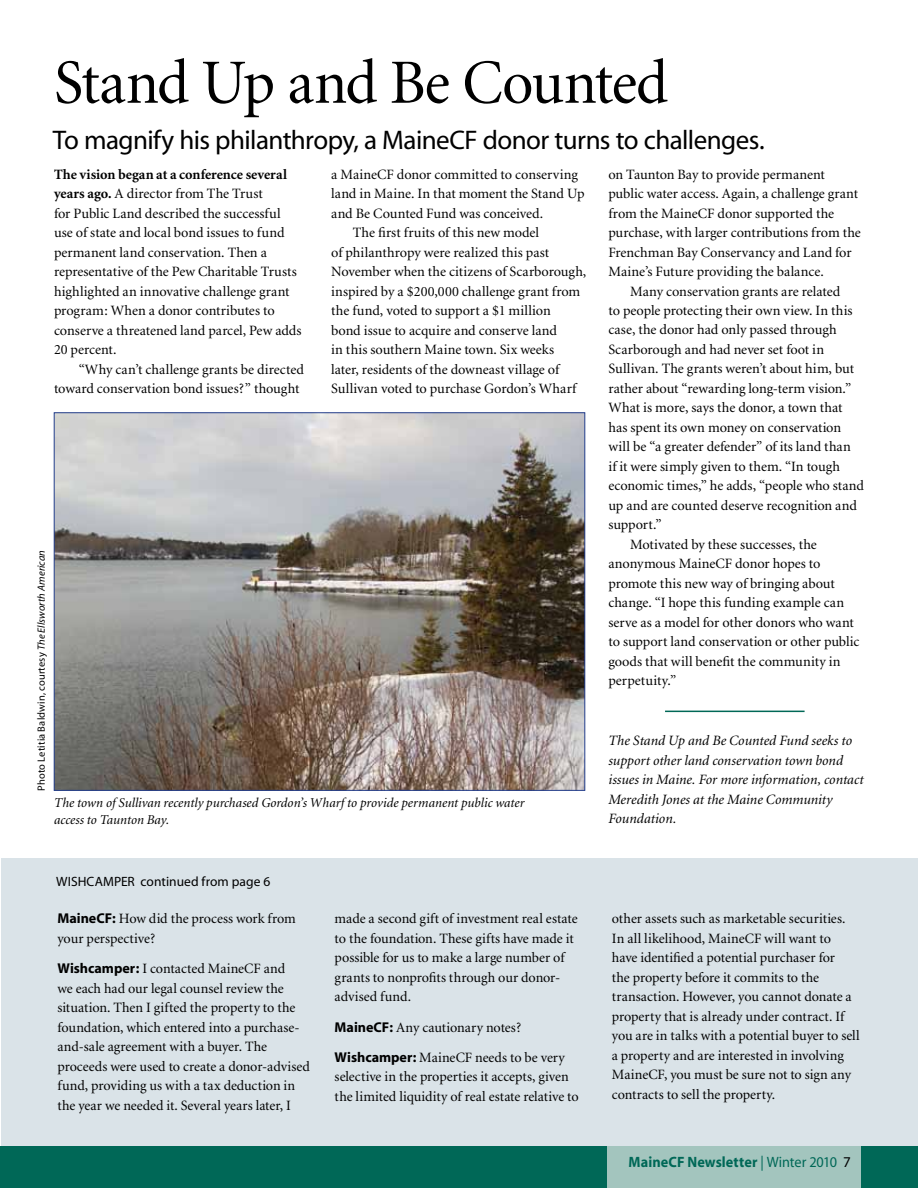
<style>
.page{position:relative;width:918px;height:1188px;background:#fff}
.page>*{position:absolute;margin:0;border:0;box-sizing:border-box;transform-origin:0 0}
.t1{font:63px "Minion";letter-spacing:-.025em;color:#000}
.t2{font:27px "Myriad";letter-spacing:-.02em;color:#000}
.t3{font:700 15px "Myriad";letter-spacing:.005em;color:#006857;scale:.95 1}
.t4{font:14.25px/19.5px "Minion";color:#000}
.t5{font:italic 14.25px/19.5px "Minion";color:#000}
.t6{font:italic 13.5px/16.5px "Minion";color:#000}
.t7{font:13.5px "Myriad";letter-spacing:.005em;color:#000}
.t8{font:10.5px "Myriad";letter-spacing:.01em;color:#000}
.s1{font-weight:700}
.s2{font-style:italic}
.s3{font-family:"Myriad";font-weight:700}
.s4{font-weight:400}
.s5{font-weight:400;color:#000}
</style>
<div class="page">
<div style="left:1px;top:858px;width:917px;height:298px;background:#dae3e8"></div>
<svg style="left:54px;top:412px;width:531px;height:379px;background:#938c88"></svg>
<hr style="left:665px;top:711px;width:140px;height:1px;background:#006857">
<div style="left:0;top:1147px;width:918px;height:41px;background:#006857"></div>
<div style="left:608px;top:1147px;width:253px;height:41px;background:#a3c5be"></div>
<h1 class="t1" style="left:54px;top:52px;width:616px">Stand Up and Be Counted</h1>
<h2 class="t2" style="left:53px;top:126px;width:713px">To magnify his philanthropy, a MaineCF donor turns to challenges.</h2>
<p class="t4" style="left:54px;top:165px;width:249px"><span class="s1">The vision began at a conference several years ago.</span> A director from The Trust<br>for Public Land described the successful use of state and local bond issues to fund permanent land conservation. Then a representative of the Pew Charitable Trusts highlighted an innovative challenge grant program: When a donor contributes to conserve a threatened land parcel, Pew adds 20 percent.</p>
<p class="t4" style="left:54px;top:360px;width:251px;text-indent:25px">“Why can’t challenge grants be directed toward conservation bond issues?” thought</p>
<p class="t4" style="left:331px;top:165px;width:248px">a MaineCF donor committed to conserving</p>
<p class="t4" style="left:331px;top:184px;width:255px">land in Maine. In that moment the Stand Up</p>
<p class="t4" style="left:331px;top:204px;width:214px">and Be Counted Fund was conceived.</p>
<p class="t4" style="left:353px;top:223px;width:188px">The first fruits of this new model</p>
<p class="t4" style="left:331px;top:243px;width:220px">of philanthropy were realized this past</p>
<p class="t4" style="left:331px;top:262px;width:257px">November when the citizens of Scarborough,</p>
<p class="t4" style="left:331px;top:282px;width:251px">inspired by a $200,000 challenge grant from</p>
<p class="t4" style="left:331px;top:301px;width:221px">the fund, voted to support a $1 million</p>
<p class="t4" style="left:331px;top:321px;width:227px">bond issue to acquire and conserve land</p>
<p class="t4" style="left:331px;top:340px;width:224px">in this southern Maine town. Six weeks</p>
<p class="t4" style="left:331px;top:360px;width:230px">later, residents of the downeast village of</p>
<p class="t4" style="left:331px;top:379px;width:247px">Sullivan voted to purchase Gordon’s Wharf</p>
<p class="t8" style="left:36px;top:791px;width:242px;rotate:-90deg">Photo Letitia Baldwin, courtesy <span class="s2">The Ellsworth American</span></p>
<p class="t6" style="left:54px;top:795px;width:472px">The town of Sullivan recently purchased Gordon’s Wharf to provide permanent public water access to Taunton Bay.</p>
<p class="t7" style="left:56px;top:875px;width:20px">Wishcamper</p>
<p class="t7" style="left:141px;top:875px;width:131px">continued from page 6</p>
<p class="t4" style="left:57px;top:910px;width:240px"><span class="s3">MaineCF:</span> How did the process work from your perspective?</p>
<p class="t4" style="left:57px;top:959px;width:254px"><span class="s3">Wishcamper:</span> I contacted MaineCF and<br>we each had our legal counsel review the situation. Then I gifted the property to the foundation, which entered into a purchase&shy;and-sale agreement with a buyer. The proceeds were used to create a donor-advised fund, providing us with a tax deduction in the year we needed it. Several years later, I</p>
<p class="t4" style="left:335px;top:910px;width:245px">made a second gift of investment real estate to the foundation. These gifts have made it possible for us to make a large number of grants to nonprofits through our donor&shy;advised fund.</p>
<p class="t4" style="left:335px;top:1012px;width:232px;line-height:30.3px"><span class="s3">MaineCF:</span> Any cautionary notes?<br><span class="s3">Wishcamper:</span> MaineCF needs to be very</p>
<p class="t4" style="left:335px;top:1068px;width:246px">selective in the properties it accepts, given the limited liquidity of real estate relative to</p>
<p class="t4" style="left:608px;top:165px;width:254px">on Taunton Bay to provide permanent public water access. Again, a challenge grant from the MaineCF donor supported the purchase, with larger contributions from the Frenchman Bay Conservancy and Land for Maine’s Future providing the balance.</p>
<p class="t4" style="left:630px;top:282px;width:212px">Many conservation grants are related</p>
<p class="t4" style="left:608px;top:301px;width:246px">to people protecting their own view. In this</p>
<p class="t4" style="left:608px;top:321px;width:230px">case, the donor had only passed through</p>
<p class="t4" style="left:608px;top:340px;width:217px">Scarborough and had never set foot in</p>
<p class="t4" style="left:608px;top:360px;width:247px">Sullivan. The grants weren’t about him, but</p>
<p class="t4" style="left:608px;top:379px;width:245px">rather about “rewarding long-term vision.”</p>
<p class="t4" style="left:608px;top:399px;width:236px">What is more, says the donor, a town that</p>
<p class="t4" style="left:608px;top:418px;width:234px">has spent its own money on conservation</p>
<p class="t4" style="left:608px;top:438px;width:244px">will be “a greater defender” of its land than</p>
<p class="t4" style="left:608px;top:457px;width:233px">if it were simply given to them. “In tough</p>
<p class="t4" style="left:608px;top:477px;width:257px">economic times,” he adds, “people who stand</p>
<p class="t4" style="left:608px;top:496px;width:250px">up and are counted deserve recognition and</p>
<p class="t4" style="left:608px;top:516px;width:55px">support.”</p>
<p class="t4" style="left:630px;top:535px;width:188px">Motivated by these successes, the</p>
<p class="t4" style="left:608px;top:555px;width:214px">anonymous MaineCF donor hopes to</p>
<p class="t4" style="left:608px;top:574px;width:228px">promote this new way of bringing about</p>
<p class="t4" style="left:608px;top:594px;width:237px">change. “I hope this funding example can</p>
<p class="t4" style="left:608px;top:613px;width:247px">serve as a model for other donors who want</p>
<p class="t4" style="left:608px;top:633px;width:253px">to support land conservation or other public</p>
<p class="t4" style="left:608px;top:652px;width:234px">goods that will benefit the community in</p>
<p class="t4" style="left:608px;top:672px;width:69px">perpetuity.”</p>
<p class="t5" style="left:608px;top:732px;width:257px">The Stand Up and Be Counted Fund seeks to support other land conservation town bond issues in Maine. For more information, contact Meredith Jones at the Maine Community Foundation.</p>
<p class="t4" style="left:612px;top:910px;width:249px">other assets such as marketable securities.<br>In all likelihood, MaineCF will want to have identified a potential purchaser for<br>the property before it commits to the transaction. However, you cannot donate a property that is already under contract. If you are in talks with a potential buyer to sell a property and are interested in involving MaineCF, you must be sure not to sign any contracts to sell the property.</p>
<p class="t3" style="left:629px;top:1154px;width:236px">MaineCF Newsletter <span class="s4">| Winter 2010</span> <span class="s5">7</span></p>
</div>
